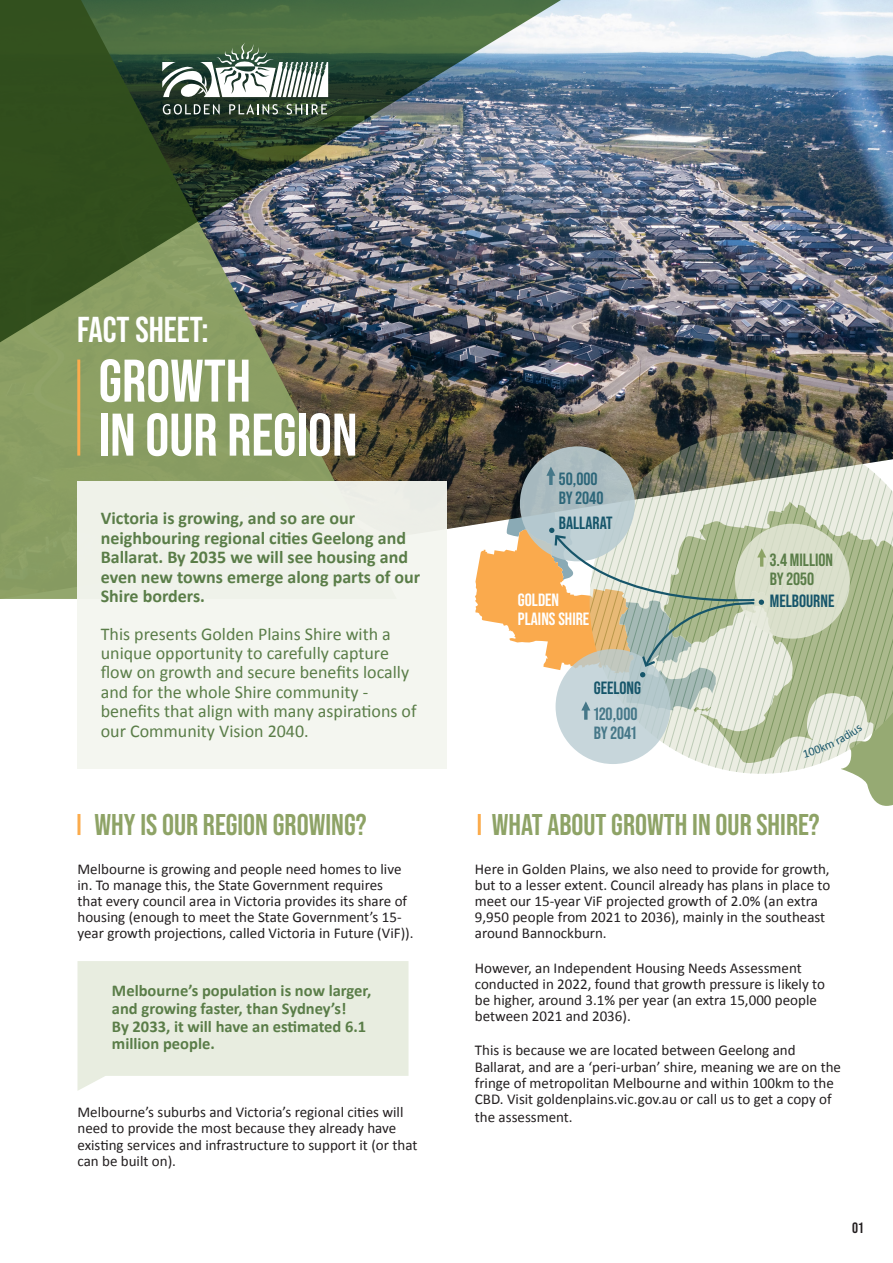
<style>
.page{position:relative;width:893px;height:1263px;background:#fff}
.page>*{position:absolute;margin:0;border:0;box-sizing:border-box;transform-origin:0 0}
.Heading_1{font:700 60px "Bebas Neue Pro";color:#fff}
.Heading_1-2{font:700 36px "Bebas Neue Pro";color:#fff}
.Heading_1-3{font:700 30px "Bebas Neue Pro";color:#8ea366}
.Heading_1-4{font:18px/19.4px "Calibri";color:#5a7d48}
.Heading_1-5{font:700 18px/19.4px "Calibri";color:#5a7d48}
.Heading_1-6{font:700 17.7px "Bebas Neue Pro";color:#16556a}
.Heading_1-7{font:700 17.7px/19.2px "Bebas Neue Pro";color:#fff}
.Heading_1-8{font:700 17.7px/19.2px "Bebas Neue Pro";color:#5a7d48}
.Heading_1-9{font:700 17.7px/19.2px "Bebas Neue Pro";color:#457788}
.Heading_1-10{font:700 17.7px/19.2px "Bebas Neue Pro";color:#2d6679}
.Heading_1-11{font:700 16.5px/17.9px "Calibri";color:#5a7d48}
.Heading_1-12{font:15px/16.2px "Calibri";color:#231f20}
.t1{font:700 15px "Bebas Neue Pro";color:#231f20}
</style>
<div class="page">
<img style="left:397px;top:0;width:496px;height:599px">
<svg style="left:0;top:342px;width:397px;height:257px;background:#828f5c"></svg>
<div style="left:77px;top:481px;width:369px;height:288px;background:#f4f6f0"></div>
<hr style="left:77px;top:814px;width:3px;height:21px;background:#fbac4d">
<hr style="left:478px;top:814px;width:3px;height:21px;background:#fbac4d">
<svg style="left:77px;top:961px;width:331px;height:130px;background:#eaefe3"></svg>
<img style="left:0;top:0;width:656px;height:342px">
<svg style="left:163px;top:104px;width:57px;height:11px"></svg>
<svg style="left:229px;top:104px;width:49px;height:11px"></svg>
<svg style="left:287px;top:104px;width:40px;height:11px"></svg>
<svg style="left:162px;top:43px;width:166px;height:55px"></svg>
<hr style="left:77px;top:359px;width:3px;height:97px;background:#fbac4d">
<svg style="left:475px;top:431px;width:418px;height:375px"></svg>
<p class="Heading_1-2" style="left:77px;top:309px;width:133px">FACT SHEET:</p>
<p class="Heading_1" style="left:99px;top:346px;width:154px">GROWTH</p>
<p class="Heading_1" style="left:99px;top:400px;width:261px">IN OUR REGION</p>
<p class="Heading_1-5" style="left:101px;top:508px;width:321px">Victoria is growing, and so are our neighbouring regional cities Geelong and Ballarat. By 2035 we will see housing and even new towns emerge along parts of our Shire borders.</p>
<p class="Heading_1-4" style="left:101px;top:623px;width:317px">This presents Golden Plains Shire with a unique opportunity to carefully capture flow on growth and secure benefits locally and for the whole Shire community - benefits that align with many aspirations of our Community Vision 2040.</p>
<p class="Heading_1-3" style="left:94px;top:807px;width:274px">WHY IS OUR REGION GROWING?</p>
<p class="Heading_1-12" style="left:77px;top:860px;width:338px">Melbourne is growing and people need homes to live in. To manage this, the State Government requires<br>that every council area in Victoria provides its share of housing (enough to meet the State Government’s 15- year growth projections, called Victoria in Future (ViF)).</p>
<p class="Heading_1-11" style="left:112px;top:981px;width:261px">Melbourne’s population is now larger, and growing faster, than Sydney’s!<br>By 2033, it will have an estimated 6.1 million people.</p>
<p class="Heading_1-12" style="left:77px;top:1104px;width:341px">Melbourne’s suburbs and Victoria’s regional cities will need to provide the most because they already have existing services and infrastructure to support it (or that can be built on).</p>
<p class="Heading_1-10" style="left:559px;top:469px;width:46px">50,000<br>BY 2040</p>
<p class="Heading_1-6" style="left:559px;top:512px;width:55px">BALLARAT</p>
<p class="Heading_1-7" style="left:518px;top:590px;width:73px">GOLDEN<br>PLAINS SHIRE</p>
<p class="Heading_1-6" style="left:594px;top:677px;width:49px">GEELONG</p>
<p class="Heading_1-9" style="left:594px;top:704px;width:45px">120,000<br>BY 2041</p>
<p class="Heading_1-8" style="left:770px;top:550px;width:65px">3.4 MILLION<br>BY 2050</p>
<p class="Heading_1-6" style="left:770px;top:591px;width:66px">MELBOURNE</p>
<p class="Heading_1-3" style="left:492px;top:807px;width:329px">WHAT ABOUT GROWTH IN OUR SHIRE?</p>
<p class="Heading_1-12" style="left:475px;top:860px;width:357px">Here in Golden Plains, we also need to provide for growth, but to a lesser extent. Council already has plans in place to meet our 15-year ViF projected growth of 2.0% (an extra 9,950 people from 2021 to 2036), mainly in the southeast around Bannockburn.</p>
<p class="Heading_1-12" style="left:475px;top:959px;width:352px">However, an Independent Housing Needs Assessment conducted in 2022, found that growth pressure is likely to be higher, around 3.1% per year (an extra 15,000 people between 2021 and 2036).</p>
<p class="Heading_1-12" style="left:475px;top:1042px;width:368px">This is because we are located between Geelong and Ballarat, and are a ‘peri-urban’ shire, meaning we are on the fringe of metropolitan Melbourne and within 100km to the CBD. Visit goldenplains.vic.gov.au or call us to get a copy of</p>
<p class="Heading_1-12" style="left:475px;top:1108px;width:99px">the assessment.</p>
<p class="t1" style="left:852px;top:1219px;width:13px">01</p>
</div>
